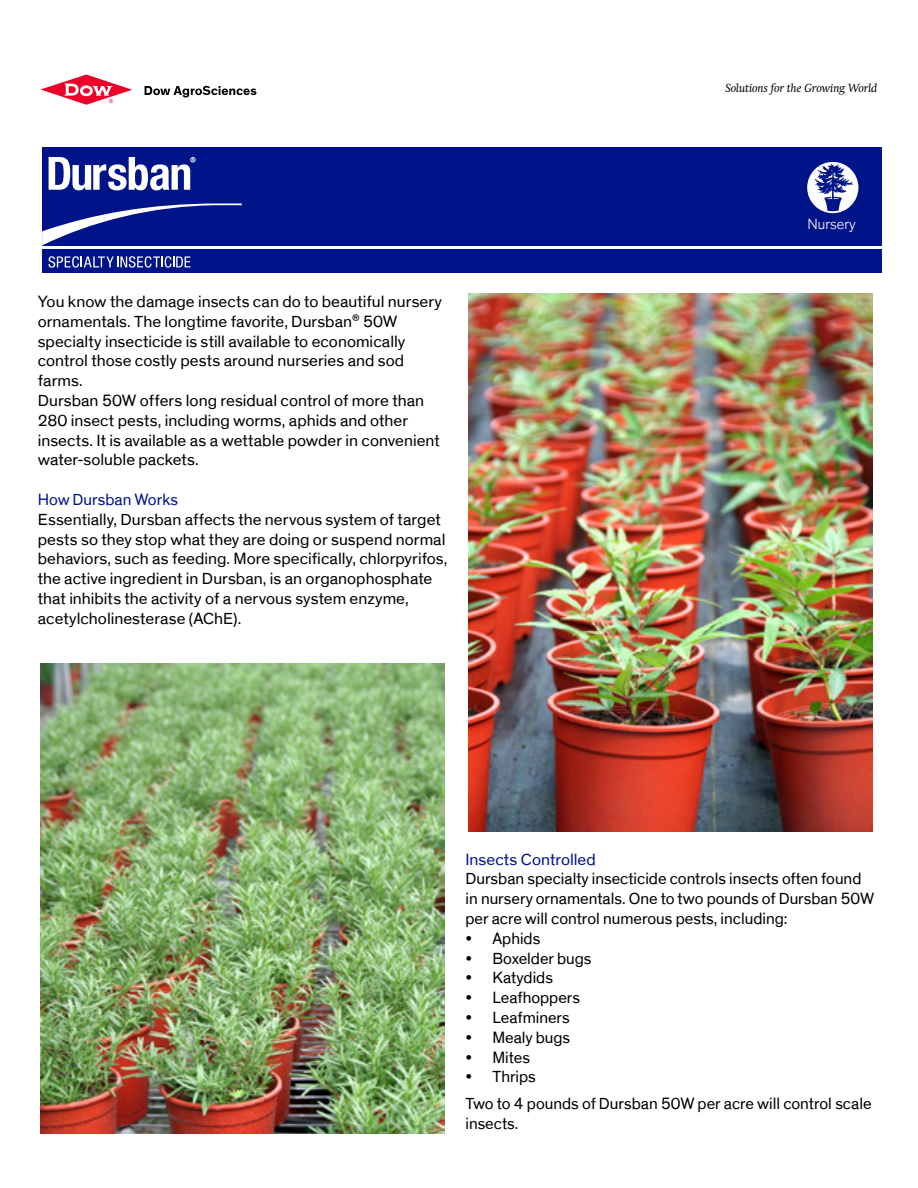
<style>
.page{position:relative;width:918px;height:1188px;background:#fff}
.page>*{position:absolute;margin:0;border:0;box-sizing:border-box;transform-origin:0 0}
.t1{font:16.5px/19.8px "Dow Corporate";color:#000}
.t2{font:16.5px "Dow Corporate";color:#001489}
.t3{font:300 15px "Dow Corporate";color:#fff}
.t4{font:italic 12px "Swift Neue LT Pro";color:#000}
</style>
<div class="page">
<div style="left:42px;top:147px;width:839px;height:98px;background:#001489"></div>
<div style="left:42px;top:250px;width:839px;height:23px;background:#001489"></div>
<svg style="left:49px;top:256px;width:141px;height:12px"></svg>
<svg style="left:42px;top:157px;width:200px;height:89px"></svg>
<svg style="left:40px;top:75px;width:92px;height:30px"></svg>
<svg style="left:145px;top:86px;width:111px;height:11px"></svg>
<svg style="left:807px;top:162px;width:51px;height:51px"></svg>
<img style="left:40px;top:663px;width:405px;height:471px">
<img style="left:468px;top:294px;width:404px;height:538px">
<p class="t1" style="left:38px;top:292px;width:406px">You know the damage insects can do to beautiful nursery ornamentals. The longtime favorite, Dursban<sup>®</sup> 50W specialty insecticide is still available to economically control those costly pests around nurseries and sod farms.</p>
<p class="t1" style="left:38px;top:391px;width:404px">Dursban 50W offers long residual control of more than 280 insect pests, including worms, aphids and other insects. It is available as a wettable powder in convenient water-soluble packets.</p>
<p class="t2" style="left:38px;top:490px;width:142px">How Dursban Works</p>
<p class="t1" style="left:38px;top:510px;width:411px">Essentially, Dursban affects the nervous system of target pests so they stop what they are doing or suspend normal behaviors, such as feeding. More specifically, chlorpyrifos, the active ingredient in Dursban, is an organophosphate that inhibits the activity of a nervous system enzyme, acetylcholinesterase (AChE).</p>
<p class="t4" style="left:725px;top:81px;width:154px">Solutions for the Growing World</p>
<p class="t3" style="left:808px;top:216px;width:50px">Nursery</p>
<p class="t2" style="left:465px;top:849px;width:132px">Insects Controlled</p>
<p class="t1" style="left:465px;top:869px;width:411px">Dursban specialty insecticide controls insects often found in nursery ornamentals. One to two pounds of Dursban 50W per acre will control numerous pests, including:</p>
<p class="t1" style="left:465px;top:929px;width:76px">• Aphids</p>
<p class="t1" style="left:465px;top:949px;width:128px">• Boxelder bugs</p>
<p class="t1" style="left:465px;top:968px;width:89px">• Katydids</p>
<p class="t1" style="left:465px;top:988px;width:116px">• Leafhoppers</p>
<p class="t1" style="left:465px;top:1008px;width:106px">• Leafminers</p>
<p class="t1" style="left:465px;top:1028px;width:106px">• Mealy bugs</p>
<p class="t1" style="left:465px;top:1048px;width:66px">• Mites</p>
<p class="t1" style="left:465px;top:1067px;width:72px">• Thrips</p>
<p class="t1" style="left:465px;top:1094px;width:408px">Two to 4 pounds of Dursban 50W per acre will control scale insects.</p>
</div>
